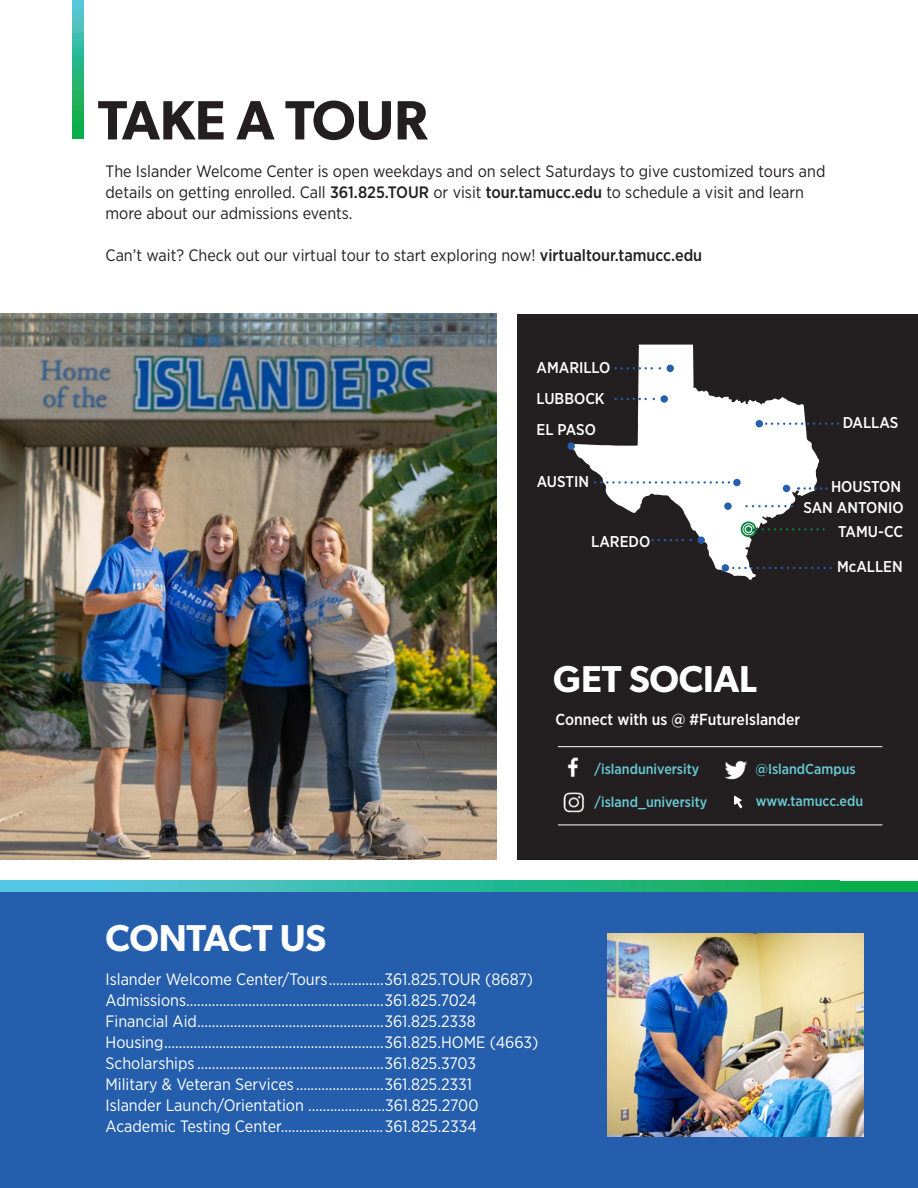
<style>
.page{position:relative;width:918px;height:1188px;background:#fff}
.page>*{position:absolute;margin:0;border:0;box-sizing:border-box;transform-origin:0 0}
.t1{font:600 55.5px "Gibson";color:#231f20}
.t2{font:600 37.5px "Gibson";letter-spacing:-.005em;color:#fff}
.t3{font:16.5px/21px "Gotham Narrow";color:#fff}
.t4{font:16.5px/21px "Gotham Narrow";color:#231f20}
.t5{font:500 15.9px "Gotham Narrow";color:#fff}
.t6{font:500 15.6px/20.5px "Gotham Narrow";color:#fff;text-align:right}
.t7{font:500 14.4px "Gotham Narrow";color:#67cad5}
.s1{font-weight:500}
</style>
<div class="page">
<div style="left:0;top:886px;width:918px;height:302px;background:#245eac"></div>
<div style="left:0;top:314px;width:918px;height:548px;background:#231f20"></div>
<img style="left:0;top:314px;width:498px;height:547px">
<svg style="left:573px;top:345px;width:246px;height:235px"></svg>
<div style="left:724px;top:502px;width:8px;height:8px;background:#245eac;border-radius:50%"></div>
<div style="left:743px;top:524px;width:11px;height:10px;border:1px solid #0c8340;border-radius:50%"></div>
<div style="left:756px;top:420px;width:7px;height:7px;background:#245eac;border-radius:50%"></div>
<svg style="left:766px;top:423px;width:73px;height:2px"></svg>
<svg style="left:738px;top:504px;width:60px;height:5px"></svg>
<div style="left:783px;top:485px;width:7px;height:7px;background:#245eac;border-radius:50%"></div>
<svg style="left:805px;top:487px;width:22px;height:3px"></svg>
<svg style="left:746px;top:527px;width:79px;height:5px"></svg>
<div style="left:722px;top:564px;width:7px;height:8px;background:#245eac;border-radius:50%"></div>
<svg style="left:733px;top:567px;width:98px;height:2px"></svg>
<hr style="left:558px;top:825px;width:324px;height:1px;background:#fff">
<hr style="left:558px;top:746px;width:324px;height:1px;background:#fff">
<div style="left:498px;top:310px;width:19px;height:560px;background:#fff"></div>
<div style="left:0;top:861px;width:918px;height:19px;background:#fff"></div>
<div style="left:667px;top:365px;width:7px;height:7px;background:#245eac;border-radius:50%"></div>
<div style="left:661px;top:395px;width:7px;height:8px;background:#245eac;border-radius:50%"></div>
<svg style="left:614px;top:398px;width:33px;height:2px"></svg>
<div style="left:568px;top:442px;width:7px;height:8px;background:#245eac;border-radius:50%"></div>
<div style="left:698px;top:537px;width:7px;height:7px;background:#245eac;border-radius:50%"></div>
<svg style="left:651px;top:539px;width:33px;height:2px"></svg>
<img style="left:567px;top:757px;width:12px;height:21px">
<img style="left:563px;top:792px;width:22px;height:21px">
<img style="left:725px;top:761px;width:23px;height:19px">
<img style="left:73px;top:0;width:11px;height:139px">
<div style="left:13px;top:881px;width:905px;height:11px;background:#08ae4c"></div>
<img style="left:0;top:881px;width:796px;height:11px">
<div style="left:741px;top:521px;width:15px;height:16px;border:2px solid #0c8340;border-radius:50%"></div>
<div style="left:733px;top:479px;width:8px;height:7px;background:#245eac;border-radius:50%"></div>
<svg style="left:595px;top:481px;width:128px;height:3px"></svg>
<img style="left:607px;top:934px;width:257px;height:203px">
<svg style="left:614px;top:367px;width:39px;height:3px"></svg>
<svg style="left:734px;top:796px;width:8px;height:12px"></svg>
<h1 class="t1" style="left:98px;top:87px;width:331px">TAKE A TOUR</h1>
<p class="t4" style="left:106px;top:160px;width:722px">The Islander Welcome Center is open weekdays and on select Saturdays to give customized tours and details on getting enrolled. Call <span class="s1">361.825.TOUR</span> or visit <span class="s1">tour.tamucc.edu</span> to schedule a visit and learn more about our admissions events.</p>
<p class="t4" style="left:106px;top:244px;width:598px">Can’t wait? Check out our virtual tour to start exploring now! <span class="s1">virtualtour.tamucc.edu</span></p>
<p class="t6" style="left:536px;top:357px;width:75px">AMARILLO</p>
<p class="t6" style="left:536px;top:388px;width:70px">LUBBOCK</p>
<p class="t6" style="left:536px;top:419px;width:61px">EL PASO</p>
<p class="t6" style="left:537px;top:471px;width:54px">AUSTIN</p>
<p class="t6" style="left:591px;top:531px;width:61px">LAREDO</p>
<h2 class="t2" style="left:553px;top:656px;width:205px">GET SOCIAL</h2>
<p class="t6" style="left:843px;top:412px;width:57px">DALLAS</p>
<p class="t6" style="left:803px;top:476px;width:102px">HOUSTON<br>SAN ANTONIO</p>
<p class="t6" style="left:838px;top:521px;width:66px">TAMU-CC</p>
<p class="t6" style="left:837px;top:556px;width:67px">McALLEN</p>
<p class="t5" style="left:556px;top:709px;width:246px">Connect with us @ #FutureIslander</p>
<p class="t7" style="left:595px;top:760px;width:106px">/islanduniversity</p>
<p class="t7" style="left:595px;top:793px;width:114px">/island_university</p>
<p class="t7" style="left:755px;top:760px;width:102px">@IslandCampus</p>
<p class="t7" style="left:756px;top:792px;width:109px">www.tamucc.edu</p>
<h2 class="t2" style="left:106px;top:915px;width:222px">CONTACT US</h2>
<p class="t3" style="left:106px;top:969px;width:434px">Islander Welcome Center/Tours...............361.825.TOUR (8687)<br>Admissions......................................................361.825.7024<br>Financial Aid...................................................361.825.2338<br>Housing............................................................361.825.HOME (4663)<br>Scholarships ...................................................361.825.3703<br>Military &amp; Veteran Services ........................361.825.2331<br>Islander Launch/Orientation .....................361.825.2700<br>Academic Testing Center............................361.825.2334</p>
</div>
